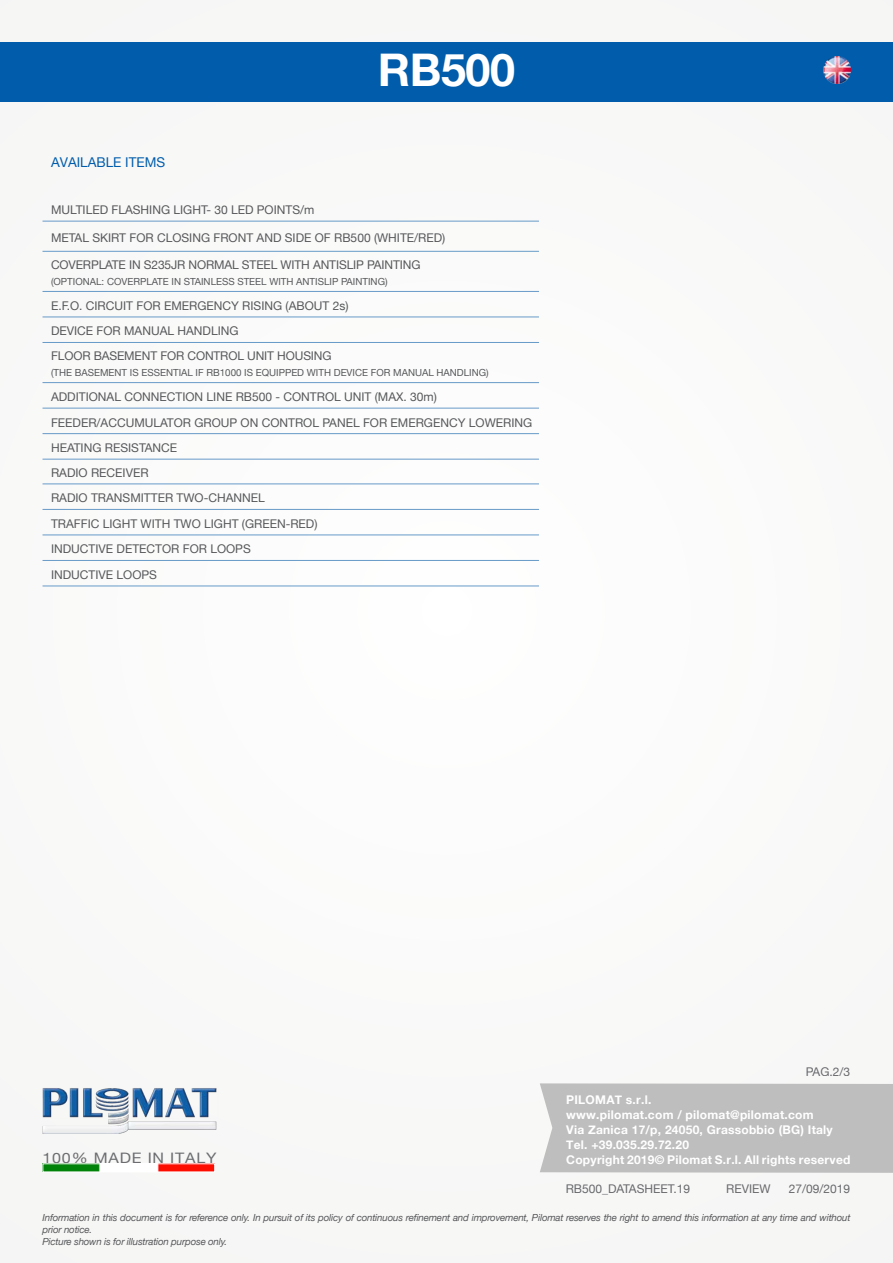
<style>
.page{position:relative;width:893px;height:1263px;background:#f9f9f9}
.page>*{position:absolute;margin:0;border:0;box-sizing:border-box;transform-origin:0 0}
.t1{font:700 45px "Helvetica Neue";letter-spacing:-.01em;color:#fff}
.t2{font:14.4px "Helvetica Neue";letter-spacing:.05em;color:#6c6d70;scale:1.11 1}
.t3{font:13.5px "Helvetica Neue";color:#015dab}
.t4{font:12px "Helvetica Neue";color:#57585a}
.t5{font:700 12px/15px "Helvetica Neue";letter-spacing:.02em;color:#fff}
.t6{font:12px "Helvetica Neue";color:#6c6d70}
.t7{font:italic 9.75px/11.7px "Helvetica Neue";letter-spacing:-.02em;color:#57585a}
.t8{font:9.75px "Helvetica Neue";color:#57585a}
</style>
<div class="page">
<div style="left:540px;top:1083px;width:353px;height:90px;background:#bfbebe"></div>
<div style="left:0;top:43px;width:893px;height:59px;background:#015dab"></div>
<img style="left:43px;top:1088px;width:174px;height:46px">
<img style="left:45px;top:1165px;width:168px;height:5px">
<div style="left:43px;top:1163px;width:172px;height:9px;border:1px solid #fff"></div>
<hr style="left:43px;top:221px;width:496px;height:1px;background:#679ac8">
<hr style="left:43px;top:251px;width:496px;height:1px;background:#679ac8">
<hr style="left:43px;top:291px;width:496px;height:1px;background:#679ac8">
<hr style="left:43px;top:317px;width:496px;height:1px;background:#679ac8">
<hr style="left:43px;top:342px;width:496px;height:1px;background:#679ac8">
<hr style="left:43px;top:382px;width:496px;height:1px;background:#679ac8">
<hr style="left:43px;top:408px;width:496px;height:1px;background:#679ac8">
<hr style="left:43px;top:433px;width:496px;height:1px;background:#679ac8">
<hr style="left:43px;top:459px;width:496px;height:1px;background:#679ac8">
<hr style="left:43px;top:483px;width:496px;height:1px;background:#679ac8">
<hr style="left:43px;top:509px;width:496px;height:1px;background:#679ac8">
<hr style="left:43px;top:534px;width:496px;height:1px;background:#679ac8">
<hr style="left:43px;top:560px;width:496px;height:1px;background:#679ac8">
<hr style="left:43px;top:586px;width:496px;height:1px;background:#679ac8">
<img style="left:823px;top:57px;width:27px;height:27px">
<h1 class="t1" style="left:378px;top:35px;width:139px">RB500</h1>
<p class="t3" style="left:51px;top:152px;width:116px">AVAILABLE ITEMS</p>
<p class="t4" style="left:51px;top:201px;width:265px">MULTILED FLASHING LIGHT- 30 LED POINTS/m</p>
<p class="t4" style="left:51px;top:229px;width:396px">METAL SKIRT FOR CLOSING FRONT AND SIDE OF RB500 (WHITE/RED)</p>
<p class="t4" style="left:51px;top:256px;width:371px">COVERPLATE IN S235JR NORMAL STEEL WITH ANTISLIP PAINTING</p>
<p class="t8" style="left:51px;top:275px;width:338px">(OPTIONAL: COVERPLATE IN STAINLESS STEEL WITH ANTISLIP PAINTING)</p>
<p class="t4" style="left:51px;top:297px;width:299px">E.F.O. CIRCUIT FOR EMERGENCY RISING (ABOUT 2s)</p>
<p class="t4" style="left:51px;top:322px;width:189px">DEVICE FOR MANUAL HANDLING</p>
<p class="t4" style="left:51px;top:347px;width:282px">FLOOR BASEMENT FOR CONTROL UNIT HOUSING</p>
<p class="t8" style="left:51px;top:366px;width:439px">(THE BASEMENT IS ESSENTIAL IF RB1000 IS EQUIPPED WITH DEVICE FOR MANUAL HANDLING)</p>
<p class="t4" style="left:51px;top:388px;width:387px">ADDITIONAL CONNECTION LINE RB500 - CONTROL UNIT (MAX. 30m)</p>
<p class="t4" style="left:51px;top:414px;width:483px">FEEDER/ACCUMULATOR GROUP ON CONTROL PANEL FOR EMERGENCY LOWERING</p>
<p class="t4" style="left:51px;top:439px;width:128px">HEATING RESISTANCE</p>
<p class="t4" style="left:51px;top:464px;width:99px">RADIO RECEIVER</p>
<p class="t4" style="left:51px;top:489px;width:215px">RADIO TRANSMITTER TWO-CHANNEL</p>
<p class="t4" style="left:51px;top:515px;width:268px">TRAFFIC LIGHT WITH TWO LIGHT (GREEN-RED)</p>
<p class="t4" style="left:51px;top:540px;width:201px">INDUCTIVE DETECTOR FOR LOOPS</p>
<p class="t4" style="left:51px;top:566px;width:108px">INDUCTIVE LOOPS</p>
<p class="t2" style="left:43px;top:1147px;width:158px">100% MADE IN ITALY</p>
<p class="t6" style="left:806px;top:1063px;width:46px">PAG.2/3</p>
<p class="t5" style="left:566px;top:1093px;width:286px">PILOMAT s.r.l.<br>www.pilomat.com / pilomat@pilomat.com<br>Via Zanica 17/p, 24050, Grassobbio (BG) Italy Tel. +39.035.29.72.20<br>Copyright 2019© Pilomat S.r.l. All rights reserved</p>
<p class="t6" style="left:566px;top:1180px;width:126px">RB500_DATASHEET.19</p>
<p class="t6" style="left:726px;top:1180px;width:46px">REVIEW</p>
<p class="t6" style="left:789px;top:1180px;width:63px">27/09/2019</p>
<p class="t7" style="left:43px;top:1212px;width:809px">Information in this document is for reference only. In pursuit of its policy of continuous refinement and improvement, Pilomat reserves the right to amend this information at any time and without prior notice.<br>Picture shown is for illustration purpose only.</p>
</div>
